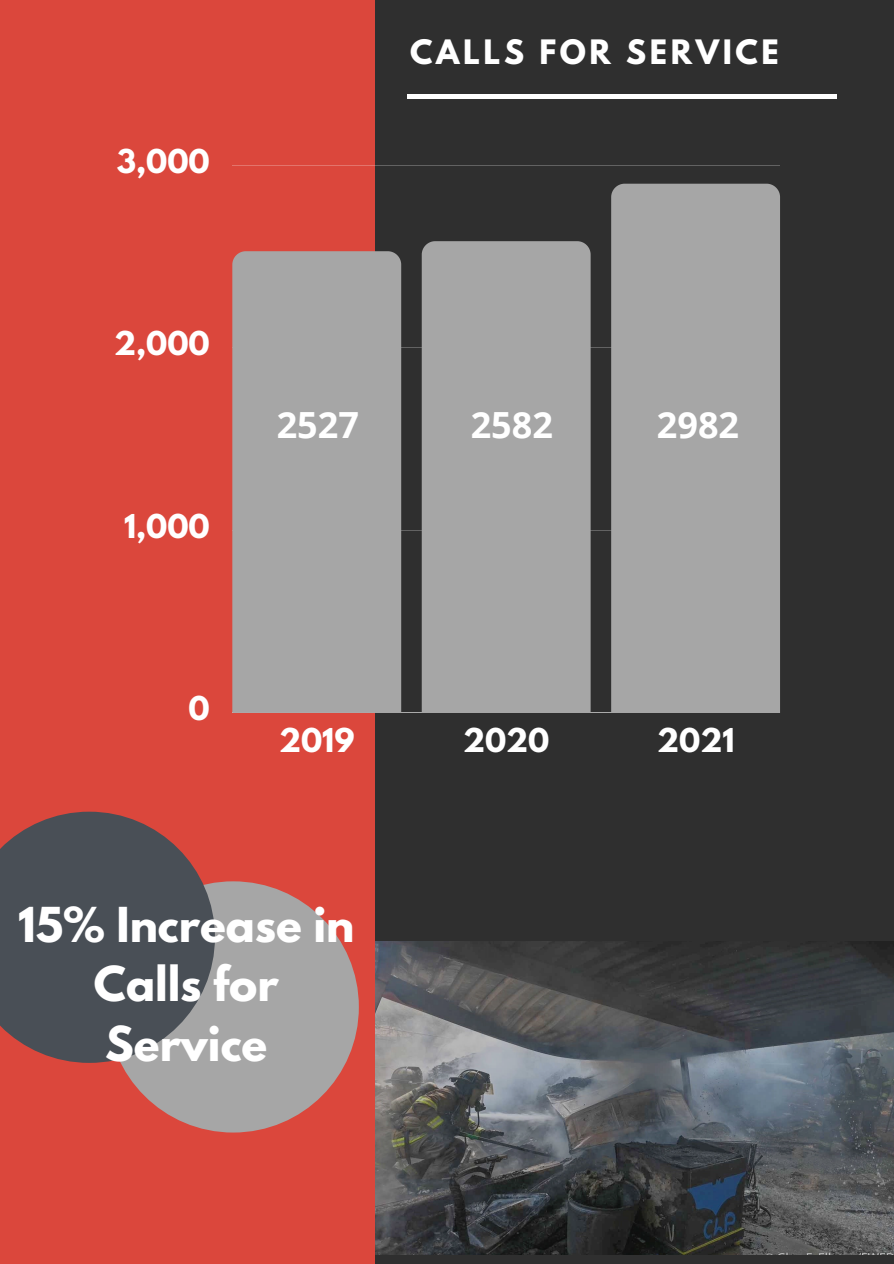
<style>
.page{position:relative;width:894px;height:1264px;background:#fff}
.page>*{position:absolute;margin:0;border:0;box-sizing:border-box;transform-origin:0 0}
.t1{font:700 42.6px/59.4px "League Spartan";color:#fff;text-align:center}
.t2{font:700 36px "Open Sans";color:#fff}
.t3{font:700 29.85px "League Spartan";letter-spacing:.12em;color:#fff}
.t4{font:700 29.1px "League Spartan";color:#fff}
</style>
<div class="page">
<div style="left:0;top:0;width:893px;height:1263px;background:#db473c"></div>
<div style="left:375px;top:0;width:518px;height:1263px;background:#2f2f2f"></div>
<img style="left:375px;top:941px;width:518px;height:313px">
<hr style="left:407px;top:95px;width:429px;height:3px;background:#fff">
<hr style="left:232px;top:165px;width:547px;height:1px;background:#fff">
<hr style="left:232px;top:347px;width:547px;height:1px;background:#fff">
<hr style="left:232px;top:530px;width:547px;height:1px;background:#fff">
<hr style="left:232px;top:712px;width:547px;height:1px;background:#fff">
<div style="left:232px;top:251px;width:169px;height:462px;background:#a6a6a6"></div>
<div style="left:421px;top:241px;width:169px;height:472px;background:#a6a6a6"></div>
<div style="left:611px;top:184px;width:168px;height:529px;background:#a6a6a6"></div>
<div style="left:107px;top:881px;width:252px;height:251px;background:#a6a6a6;border-radius:50%"></div>
<svg style="left:0;top:811px;width:215px;height:251px;fill:#494f56"></svg>
<p class="t4" style="left:117px;top:146px;width:95px">3,000</p>
<p class="t4" style="left:114px;top:329px;width:97px">2,000</p>
<p class="t4" style="left:124px;top:511px;width:87px">1,000</p>
<p class="t4" style="left:188px;top:694px;width:23px">0</p>
<p class="t3" style="left:410px;top:37px;width:370px">CALLS FOR SERVICE</p>
<p class="t2" style="left:277px;top:400px;width:84px">2527</p>
<p class="t2" style="left:470px;top:400px;width:84px">2582</p>
<p class="t2" style="left:656px;top:400px;width:84px">2982</p>
<p class="t4" style="left:279px;top:726px;width:77px">2019</p>
<p class="t4" style="left:463px;top:726px;width:88px">2020</p>
<p class="t4" style="left:657px;top:726px;width:79px">2021</p>
<h1 class="t1" style="left:18px;top:900px;width:338px">15% Increase in<br>Calls for<br>Service</h1>
</div>
